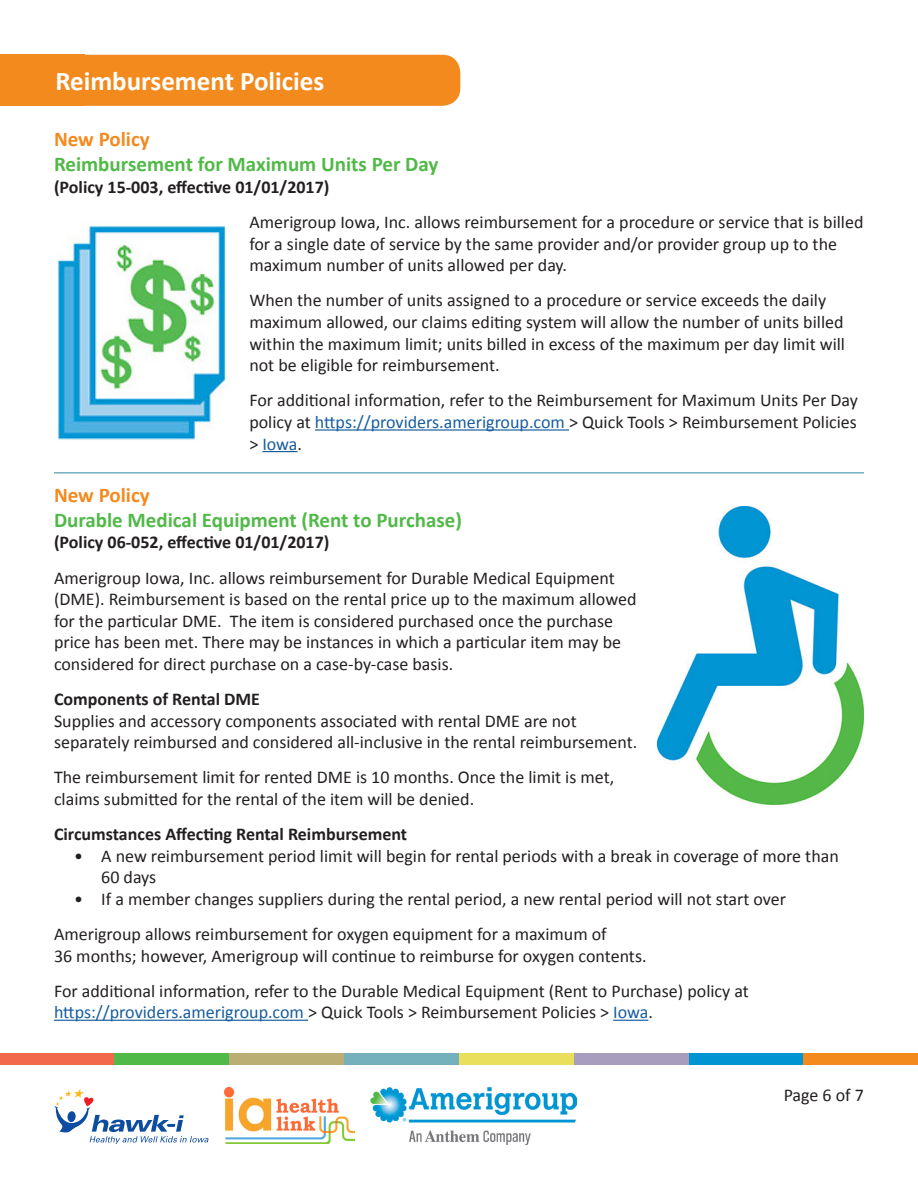
<style>
.page{position:relative;width:918px;height:1188px;background:#fff}
.page>*{position:absolute;margin:0;border:0;box-sizing:border-box;transform-origin:0 0}
.t1{font:700 27px "Calibri";color:#fff}
.t2{font:700 21px "Calibri";color:#51b948}
.t3{font:700 21px "Calibri";color:#f38a1e}
.t4{font:18px/21.6px "Calibri";color:#231f20}
.t5{font:700 18px "Calibri";color:#231f20}
.s1{color:#175d9e}
</style>
<div class="page">
<div style="left:0;top:1053px;width:115px;height:11px;background:#f2684a"></div>
<div style="left:115px;top:1053px;width:114px;height:11px;background:#51b948"></div>
<div style="left:229px;top:1053px;width:115px;height:11px;background:#bbae75"></div>
<div style="left:344px;top:1053px;width:115px;height:11px;background:#74b1bd"></div>
<div style="left:459px;top:1053px;width:115px;height:11px;background:#e9df5d"></div>
<div style="left:574px;top:1053px;width:115px;height:11px;background:#a89dbc"></div>
<div style="left:689px;top:1053px;width:114px;height:11px;background:#0094d3"></div>
<div style="left:803px;top:1053px;width:115px;height:11px;background:#f38a1e"></div>
<img style="left:371px;top:1088px;width:205px;height:56px">
<img style="left:225px;top:1088px;width:130px;height:56px">
<svg style="left:54px;top:1089px;width:155px;height:55px"></svg>
<div style="left:0;top:55px;width:460px;height:51px;background:#f38a1e;border-radius:18px"></div>
<div style="left:0;top:55px;width:85px;height:51px;background:#f38a1e"></div>
<hr style="left:54px;top:1020px;width:254px;height:1px;background:#175d9e">
<hr style="left:613px;top:1020px;width:35px;height:1px;background:#175d9e">
<img style="left:658px;top:507px;width:206px;height:298px">
<hr style="left:315px;top:429px;width:254px;height:2px;background:#175d9e">
<hr style="left:262px;top:451px;width:36px;height:1px;background:#175d9e">
<img style="left:57px;top:225px;width:170px;height:215px">
<hr style="left:54px;top:472px;width:810px;height:2px;background:#74b1bd">
<p class="t1" style="left:55px;top:64px;width:270px">Reimbursement Policies</p>
<p class="t3" style="left:54px;top:126px;width:97px">New Policy</p>
<p class="t2" style="left:54px;top:151px;width:386px">Reimbursement for Maximum Units Per Day</p>
<p class="t5" style="left:54px;top:176px;width:277px">(Policy 15-003, effective 01/01/2017)</p>
<p class="t4" style="left:249px;top:211px;width:616px">Amerigroup Iowa, Inc. allows reimbursement for a procedure or service that is billed for a single date of service by the same provider and/or provider group up to the maximum number of units allowed per day.</p>
<p class="t4" style="left:249px;top:290px;width:597px">When the number of units assigned to a procedure or service exceeds the daily maximum allowed, our claims editing system will allow the number of units billed within the maximum limit; units billed in excess of the maximum per day limit will not be eligible for reimbursement.</p>
<p class="t4" style="left:249px;top:390px;width:610px;text-align:justify">For additional information, refer to the Reimbursement for Maximum Units Per Day policy at <span class="s1">https://providers.amerigroup.com</span> &gt; Quick Tools &gt; Reimbursement Policies &gt; <span class="s1">Iowa</span>.</p>
<p class="t3" style="left:54px;top:481px;width:97px">New Policy</p>
<p class="t2" style="left:54px;top:506px;width:409px">Durable Medical Equipment (Rent to Purchase)</p>
<p class="t5" style="left:54px;top:531px;width:277px">(Policy 06-052, effective 01/01/2017)</p>
<p class="t4" style="left:54px;top:567px;width:584px">Amerigroup Iowa, Inc. allows reimbursement for Durable Medical Equipment (DME). Reimbursement is based on the rental price up to the maximum allowed for the particular DME. The item is considered purchased once the purchase price has been met. There may be instances in which a particular item may be considered for direct purchase on a case-by-case basis.</p>
<p class="t5" style="left:54px;top:688px;width:208px">Components of Rental DME</p>
<p class="t4" style="left:54px;top:710px;width:585px">Supplies and accessory components associated with rental DME are not separately reimbursed and considered all-inclusive in the rental reimbursement.</p>
<p class="t4" style="left:54px;top:767px;width:562px">The reimbursement limit for rented DME is 10 months. Once the limit is met, claims submitted for the rental of the item will be denied.</p>
<p class="t5" style="left:54px;top:823px;width:355px">Circumstances Affecting Rental Reimbursement</p>
<p class="t4" style="left:101px;top:845px;width:739px;text-indent:-27px">• A new reimbursement period limit will begin for rental periods with a break in coverage of more than<br>60 days</p>
<p class="t4" style="left:74px;top:888px;width:713px">• If a member changes suppliers during the rental period, a new rental period will not start over</p>
<p class="t4" style="left:54px;top:923px;width:594px">Amerigroup allows reimbursement for oxygen equipment for a maximum of<br>36 months; however, Amerigroup will continue to reimburse for oxygen contents.</p>
<p class="t4" style="left:54px;top:980px;width:696px">For additional information, refer to the Durable Medical Equipment (Rent to Purchase) policy at <span class="s1">https://providers.amerigroup.com</span> &gt; Quick Tools &gt; Reimbursement Policies &gt; <span class="s1">Iowa</span>.</p>
<p class="t4" style="left:784px;top:1085px;width:82px">Page 6 of 7</p>
</div>
